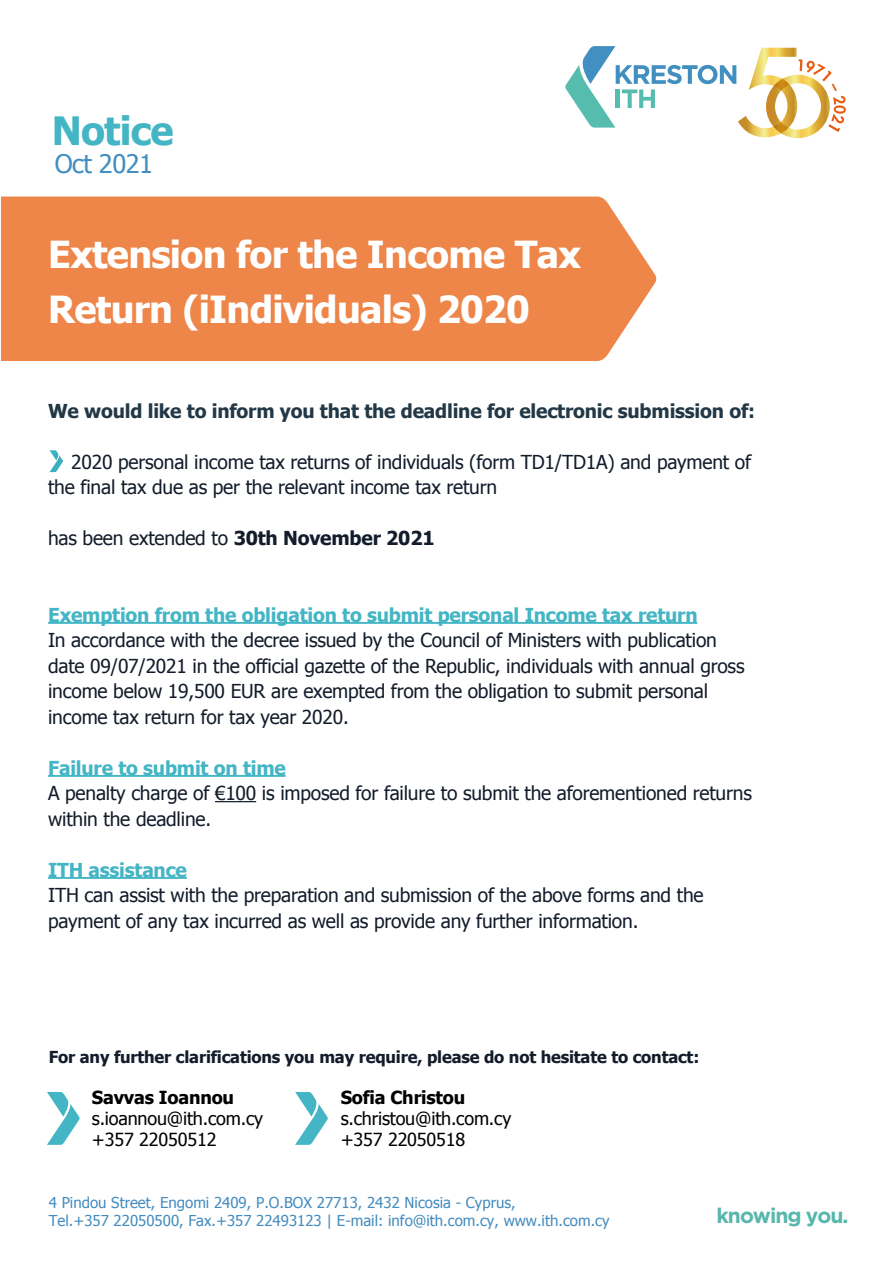
<style>
.page{position:relative;width:893px;height:1263px;background:#fff}
.page>*{position:absolute;margin:0;border:0;box-sizing:border-box;transform-origin:0 0}
.t1{font:700 39px "Tahoma";letter-spacing:-.02em;color:#43b5c4}
.t2{font:700 37.2px/55.1px "Tahoma";letter-spacing:-.02em;color:#fff}
.t3{font:25.5px "Tahoma";letter-spacing:-.02em;color:#418ec0}
.t4{font:700 21px "Gotham";letter-spacing:-.05em;color:#58b7ac}
.t5{font:19.2px/25.5px "Tahoma";letter-spacing:-.01em;color:#131c2b}
.t6{font:700 19.2px "Tahoma";letter-spacing:-.01em;color:#43b5c4}
.t7{font:700 19.2px "Tahoma";letter-spacing:-.01em;color:#223846}
.t8{font:18px/21px "Tahoma";letter-spacing:-.01em;color:#000}
.t9{font:700 18px "Tahoma";letter-spacing:-.01em;color:#000}
.t10{font:700 16.5px "Tahoma";letter-spacing:-.01em;color:#131c2b}
.t11{font:15px/18px "Tahoma";color:#448cbf}
.s1{font-weight:700}
</style>
<div class="page">
<hr style="left:48px;top:622px;width:649px;height:2px;background:#43b5c4">
<hr style="left:48px;top:775px;width:238px;height:2px;background:#43b5c4">
<hr style="left:215px;top:801px;width:41px;height:1px;background:#131c2b">
<hr style="left:48px;top:877px;width:139px;height:2px;background:#43b5c4">
<svg style="left:565px;top:46px;width:281px;height:92px"></svg>
<div style="left:1px;top:197px;width:655px;height:164px;background:#ee8549"></div>
<svg style="left:50px;top:450px;width:13px;height:22px"></svg>
<svg style="left:47px;top:1092px;width:33px;height:53px"></svg>
<svg style="left:295px;top:1092px;width:33px;height:53px"></svg>
<h1 class="t1" style="left:52px;top:104px;width:123px">Notice</h1>
<h3 class="t3" style="left:55px;top:147px;width:100px">Oct 2021</h3>
<h2 class="t2" style="left:48px;top:225px;width:534px">Extension for the Income Tax<br>Return (iIndividuals) 2020</h2>
<p class="t7" style="left:48px;top:397px;width:708px">We would like to inform you that the deadline for electronic submission of:</p>
<p class="t5" style="left:48px;top:448px;width:705px;text-indent:23px">2020 personal income tax returns of individuals (form TD1/TD1A) and payment of the final tax due as per the relevant income tax return</p>
<p class="t5" style="left:48px;top:524px;width:388px">has been extended to <span class="s1">30th November 2021</span></p>
<p class="t6" style="left:48px;top:601px;width:651px">Exemption from the obligation to submit personal Income tax return</p>
<p class="t5" style="left:48px;top:626px;width:698px">In accordance with the decree issued by the Council of Ministers with publication date 09/07/2021 in the official gazette of the Republic, individuals with annual gross income below 19,500 EUR are exempted from the obligation to submit personal income tax return for tax year 2020.</p>
<p class="t6" style="left:48px;top:754px;width:239px">Failure to submit on time</p>
<p class="t5" style="left:48px;top:779px;width:705px">A penalty charge of €100 is imposed for failure to submit the aforementioned returns within the deadline.</p>
<p class="t6" style="left:48px;top:856px;width:140px">ITH assistance</p>
<p class="t5" style="left:48px;top:881px;width:657px">ITH can assist with the preparation and submission of the above forms and the payment of any tax incurred as well as provide any further information.</p>
<p class="t10" style="left:49px;top:1045px;width:652px">For any further clarifications you may require, please do not hesitate to contact:</p>
<p class="t9" style="left:92px;top:1085px;width:144px">Savvas Ioannou</p>
<p class="t8" style="left:92px;top:1107px;width:173px">s.ioannou@ith.com.cy +357 22050512</p>
<p class="t9" style="left:341px;top:1085px;width:126px">Sofia Christou</p>
<p class="t8" style="left:341px;top:1107px;width:172px">s.christou@ith.com.cy +357 22050518</p>
<p class="t11" style="left:49px;top:1192px;width:562px">4 Pindou Street, Engomi 2409, P.O.BOX 27713, 2432 Nicosia - Cyprus,<br>Tel.+357 22050500, Fax.+357 22493123 | E-mail: info@ith.com.cy, www.ith.com.cy</p>
<p class="t4" style="left:717px;top:1203px;width:133px">knowing you.</p>
</div>
